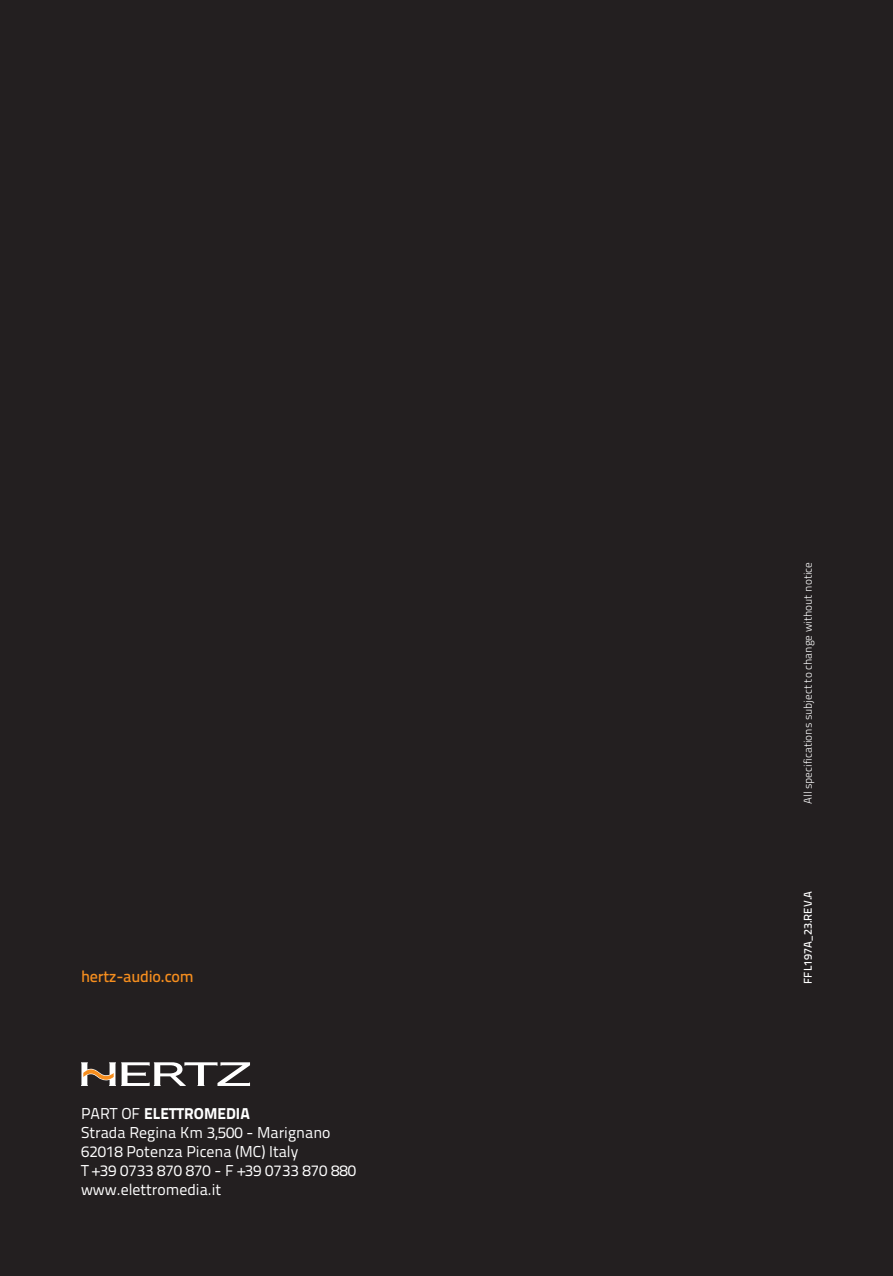
<style>
.page{position:relative;width:893px;height:1276px;background:#231f20}
.page>*{position:absolute;margin:0;border:0;box-sizing:border-box;transform-origin:0 0}
.t1{font:16.2px "Titillium Text 25 L 600 wt";letter-spacing:-.015em;color:#f68e1e}
.t2{font:15.75px "Titillium Text 25 L 400 wt";color:#fff}
.t3{font:15.75px "Titillium Text 25 L 999 wt";color:#fff}
.t4{font:11.25px "Titillium Text 25 L 250 wt";color:#fff}
.t5{font:11.25px "Titillium Text 25 L 600 wt";color:#fff}
.s1{font-family:"Titillium Text 25 L 400 wt"}
</style>
<div class="page">
<svg style="left:81px;top:1062px;width:169px;height:24px"></svg>
<p class="t1" style="left:81px;top:963px;width:114px">hertz-audio.com</p>
<p class="t3" style="left:81px;top:1101px;width:170px"><span class="s1">PART OF</span> ELETTROMEDIA</p>
<p class="t2" style="left:81px;top:1121px;width:251px">Strada Regina Km 3,500 - Marignano</p>
<p class="t2" style="left:81px;top:1140px;width:219px">62018 Potenza Picena (MC) Italy</p>
<p class="t2" style="left:81px;top:1159px;width:277px">T +39 0733 870 870 - F +39 0733 870 880</p>
<p class="t2" style="left:81px;top:1177px;width:142px">www.elettromedia.it</p>
<p class="t4" style="left:800px;top:804px;width:243px;rotate:-90deg">All specifications subject to change without notice</p>
<p class="t5" style="left:799px;top:983px;width:94px;rotate:-90deg">FFL197A_23.REV.A</p>
</div>
